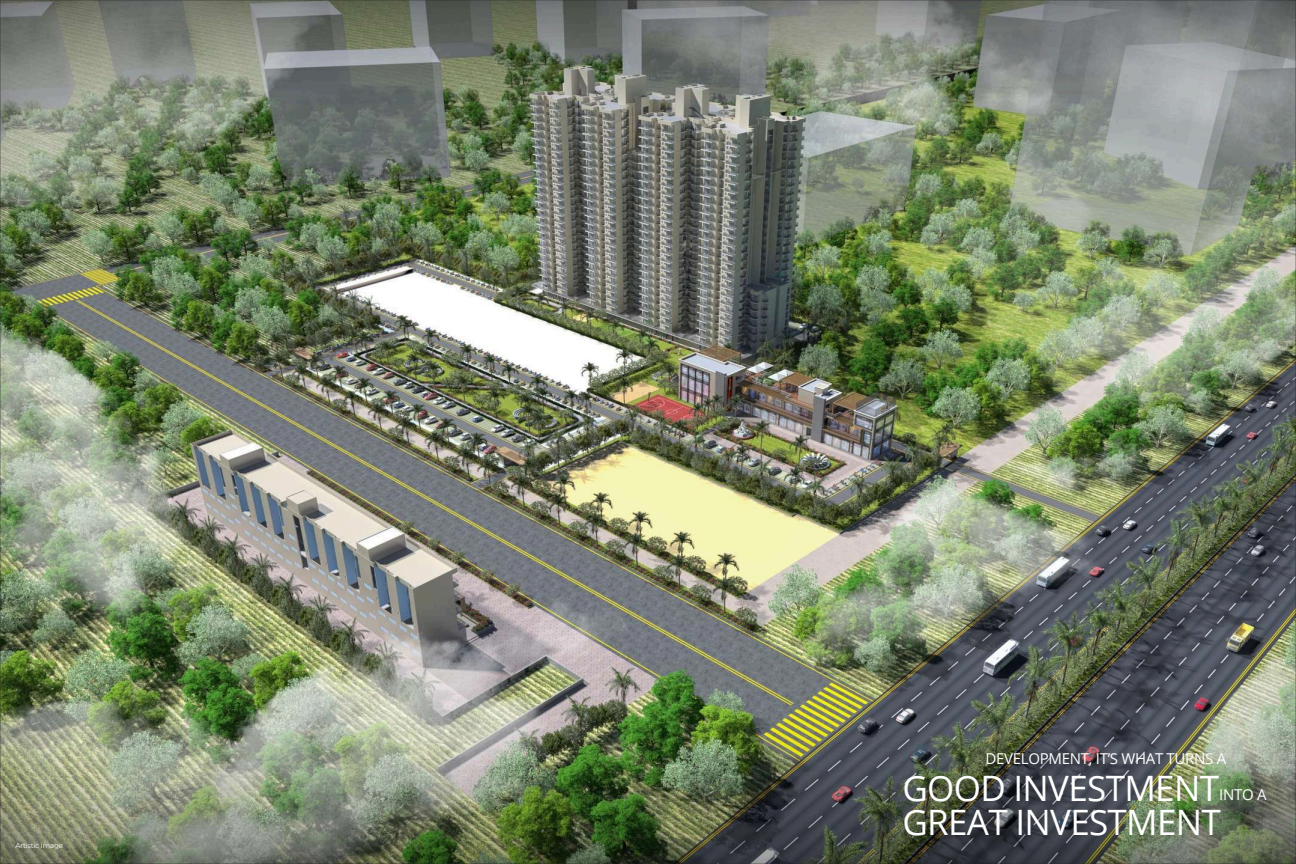
<style>
.page{position:relative;width:1296px;height:864px;background:#fff}
.page>*{position:absolute;margin:0;border:0;box-sizing:border-box;transform-origin:0 0}
.t1{font:35px "Open Sans";letter-spacing:-.02em;color:#fefefe}
.t2{font:15px "Open Sans";letter-spacing:-.02em;color:#fefefe}
.t3{font:7px "Montserrat";letter-spacing:-.02em;color:#fefefe}
</style>
<div class="page">
<img style="left:0;top:0;width:1296px;height:864px">
<p class="t3" style="left:16px;top:841px;width:49px">Artistic Image</p>
<p class="t2" style="left:986px;top:748px;width:242px">DEVELOPMENT, IT’S WHAT TURNS A</p>
<h1 class="t1" style="left:903px;top:764px;width:318px">GOOD INVESTMENT</h1>
<p class="t2" style="left:1219px;top:784px;width:49px">INTO A</p>
<h1 class="t1" style="left:903px;top:798px;width:320px">GREAT INVESTMENT</h1>
</div>
